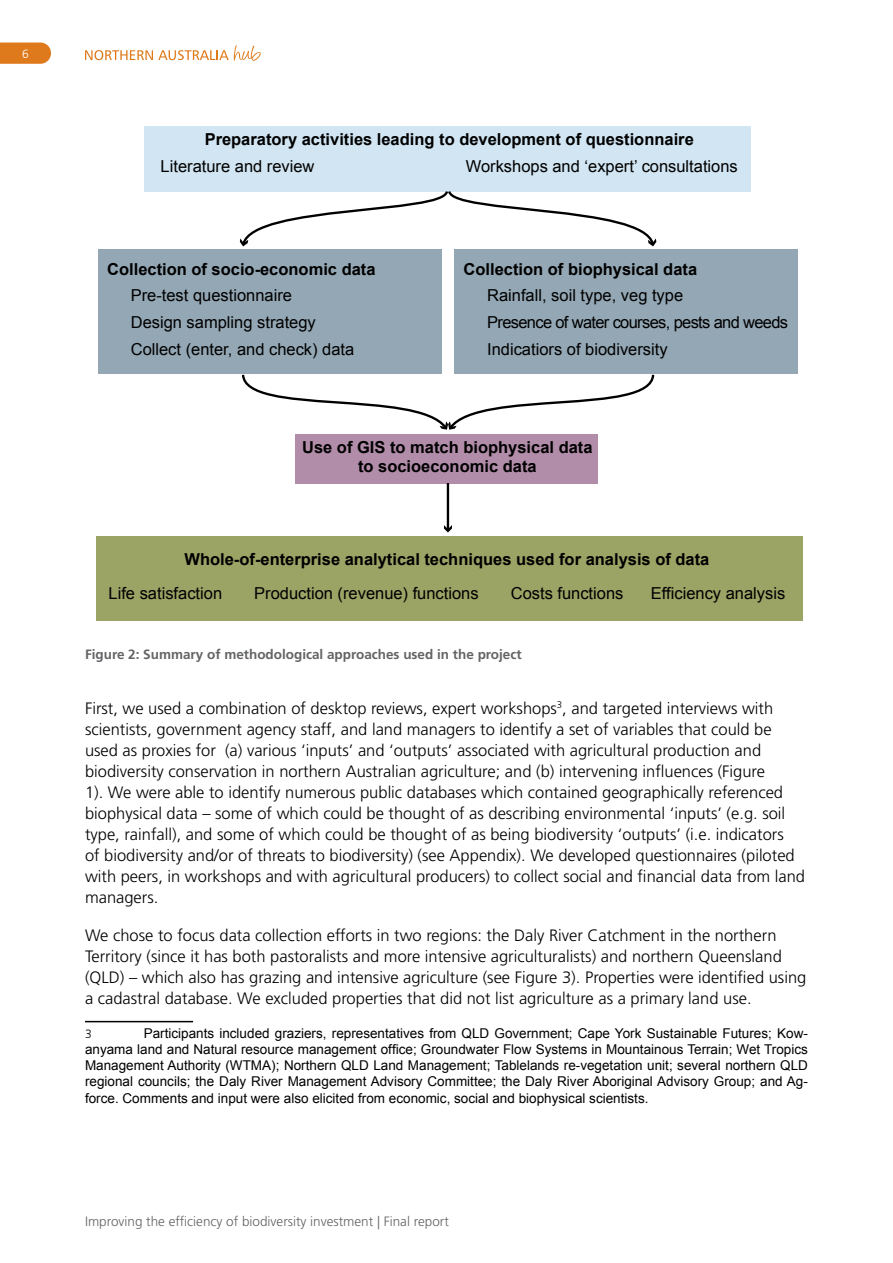
<style>
.page{position:relative;width:893px;height:1263px;background:#fff}
.page>*{position:absolute;margin:0;border:0;box-sizing:border-box;transform-origin:0 0}
.t1{font:300 16.5px/21px "Frutiger LT Std";color:#000}
.t2{font:16.5px/26.8px "Arial";color:#000}
.t3{font:700 16.5px/19.8px "Arial";color:#000;text-align:center}
.t4{font:13.5px/16.2px "Arial";color:#000;text-align:justify}
.t5{font:300 13.5px "Frutiger LT Std";color:#636466}
.t6{font:700 13.5px "Frutiger LT Std";color:#636466}
.t7{font:300 12px "Frutiger LT Std";color:#fff}
.t8{font:300 12px "Frutiger LT Std";color:#000}
</style>
<div class="page">
<svg style="left:85px;top:45px;width:176px;height:16px"></svg>
<svg style="left:0;top:43px;width:51px;height:21px"></svg>
<hr style="left:85px;top:1021px;width:108px;height:1px;background:#000">
<div style="left:144px;top:126px;width:606px;height:66px;background:#d1e5f2"></div>
<div style="left:98px;top:249px;width:344px;height:125px;background:#94a7b4"></div>
<div style="left:454px;top:249px;width:344px;height:125px;background:#94a7b4"></div>
<div style="left:295px;top:434px;width:302px;height:49px;background:#b28daa"></div>
<div style="left:96px;top:536px;width:707px;height:85px;background:#9ba365"></div>
<hr style="left:447px;top:483px;width:2px;height:47px;background:#000">
<svg style="left:444px;top:525px;width:8px;height:7px"></svg>
<svg style="left:240px;top:191px;width:416px;height:56px"></svg>
<svg style="left:242px;top:374px;width:413px;height:56px"></svg>
<p class="t7" style="left:22px;top:47px;width:8px">6</p>
<p class="t3" style="left:205px;top:130px;width:491px">Preparatory activities leading to development of questionnaire</p>
<p class="t2" style="left:161px;top:153px;width:155px">Literature and review</p>
<p class="t2" style="left:466px;top:153px;width:274px">Workshops and ‘expert’ consultations</p>
<p class="t3" style="left:107px;top:259px;width:270px">Collection of socio-economic data</p>
<p class="t2" style="left:131px;top:282px;width:225px">Pre-test questionnaire<br>Design sampling strategy<br>Collect (enter, and check) data</p>
<p class="t3" style="left:464px;top:259px;width:235px">Collection of biophysical data</p>
<p class="t2" style="left:487px;top:282px;width:302px">Rainfall, soil type, veg type<br>Presence of water courses, pests and weeds<br>Indicatiors of biodiversity</p>
<p class="t3" style="left:302px;top:437px;width:292px">Use of GIS to match biophysical data to socioeconomic data</p>
<p class="t3" style="left:185px;top:550px;width:526px">Whole-of-enterprise analytical techniques used for analysis of data</p>
<p class="t2" style="left:109px;top:580px;width:115px">Life satisfaction</p>
<p class="t2" style="left:254px;top:580px;width:226px">Production (revenue) functions</p>
<p class="t2" style="left:511px;top:580px;width:114px">Costs functions</p>
<p class="t2" style="left:651px;top:580px;width:136px">Efficiency analysis</p>
<p class="t6" style="left:85px;top:646px;width:438px">Figure 2: Summary of methodological approaches used in the project</p>
<p class="t1" style="left:85px;top:698px;width:722px">First, we used a combination of desktop reviews, expert workshops<sup>3</sup>, and targeted interviews with scientists, government agency staff, and land managers to identify a set of variables that could be used as proxies for (a) various ‘inputs’ and ‘outputs’ associated with agricultural production and biodiversity conservation in northern Australian agriculture; and (b) intervening influences (Figure<br>1). We were able to identify numerous public databases which contained geographically referenced biophysical data – some of which could be thought of as describing environmental ‘inputs’ (e.g. soil type, rainfall), and some of which could be thought of as being biodiversity ‘outputs’ (i.e. indicators<br>of biodiversity and/or of threats to biodiversity) (see Appendix). We developed questionnaires (piloted with peers, in workshops and with agricultural producers) to collect social and financial data from land managers.</p>
<p class="t1" style="left:85px;top:925px;width:723px">We chose to focus data collection efforts in two regions: the Daly River Catchment in the northern Territory (since it has both pastoralists and more intensive agriculturalists) and northern Queensland (QLD) – which also has grazing and intensive agriculture (see Figure 3). Properties were identified using a cadastral database. We excluded properties that did not list agriculture as a primary land use.</p>
<p class="t8" style="left:85px;top:1027px;width:8px">3</p>
<p class="t4" style="left:85px;top:1025px;width:724px;text-indent:59px">Participants included graziers, representatives from QLD Government; Cape York Sustainable Futures; Kow&shy;anyama land and Natural resource management office; Groundwater Flow Systems in Mountainous Terrain; Wet Tropics Management Authority (WTMA); Northern QLD Land Management; Tablelands re-vegetation unit; several northern QLD regional councils; the Daly River Management Advisory Committee; the Daly River Aboriginal Advisory Group; and Ag&shy;force. Comments and input were also elicited from economic, social and biophysical scientists.</p>
<p class="t5" style="left:85px;top:1213px;width:365px">Improving the efficiency of biodiversity investment | Final report</p>
</div>
